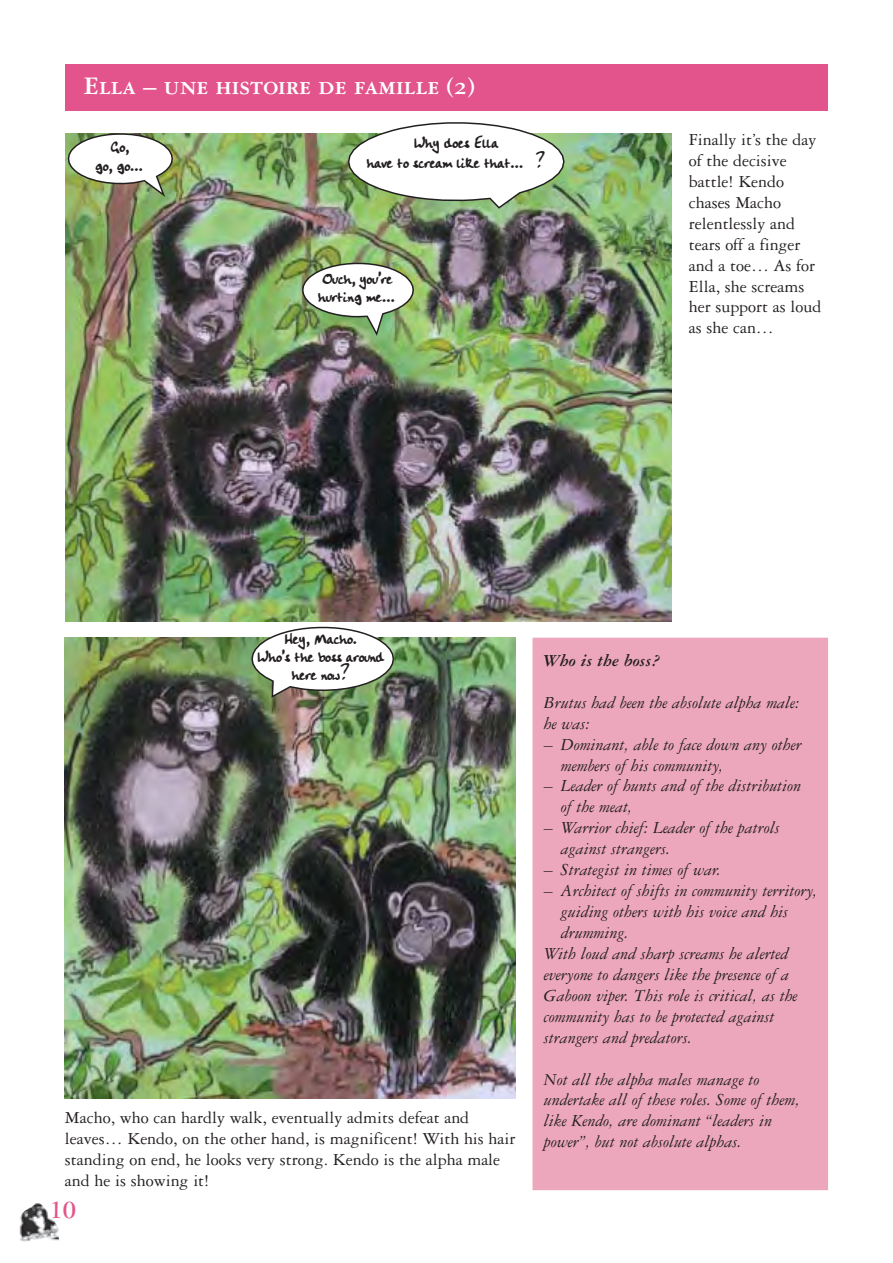
<style>
.page{position:relative;width:893px;height:1263px;background:#fff}
.page>*{position:absolute;margin:0;border:0;box-sizing:border-box;transform-origin:0 0}
.t1{font:26.85px "Garamond Three Bold SC";color:#fff}
.t2{font:700 26.85px "Garamond Three";color:#e2548b}
.t3{font:italic 18px/21px "Garamond Three";color:#231f20}
.t4{font:18px/21px "Garamond Three";color:#231f20}
.t5{font:18px/18px "Handwriting Plain 00";color:#231f20;text-align:center}
.t6{font:italic 700 18px "Garamond Three";color:#231f20}
</style>
<div class="page">
<div style="left:533px;top:638px;width:294px;height:552px;background:#eda7bd"></div>
<div style="left:533px;top:638px;width:295px;height:552px;border:1px solid #eda7bd"></div>
<img style="left:19px;top:1203px;width:40px;height:39px">
<div style="left:65px;top:65px;width:763px;height:46px;background:#e2548b"></div>
<img style="left:65px;top:133px;width:607px;height:489px">
<img style="left:68px;top:133px;width:105px;height:64px">
<img style="left:302px;top:257px;width:112px;height:79px">
<svg style="left:348px;top:122px;width:216px;height:87px"></svg>
<img style="left:65px;top:638px;width:451px;height:460px">
<svg style="left:251px;top:626px;width:143px;height:72px"></svg>
<h1 class="t1" style="left:84px;top:77px;width:393px">Ella – une histoire de famille (2)</h1>
<p class="t5" style="left:95px;top:136px;width:50px;line-height:19.5px">Go,<br>go, go…</p>
<p class="t5" style="left:367px;top:132px;width:179px;line-height:19.5px">Why does Ella<br>have to scream like that… ?</p>
<p class="t5" style="left:318px;top:269px;width:79px;text-align:left">Ouch, you’re hurting me…</p>
<p class="t4" style="left:689px;top:131px;width:134px">Finally it’s the day of the decisive battle! Kendo chases Macho relentlessly and tears off a finger and a toe… As for<br>Ella, she screams her support as loud as she can…</p>
<p class="t5" style="left:257px;top:629px;width:129px">Hey, Macho.<br>Who’s the boss around here now?</p>
<p class="t4" style="left:65px;top:1109px;width:452px">Macho, who can hardly walk, eventually admits defeat and leaves… Kendo, on the other hand, is magnificent! With his hair standing on end, he looks very strong. Kendo is the alpha male and he is showing it!</p>
<h1 class="t2" style="left:50px;top:1200px;width:28px">10</h1>
<p class="t6" style="left:544px;top:654px;width:118px">Who is the boss?</p>
<p class="t3" style="left:544px;top:693px;width:257px">Brutus had been the absolute alpha male: he was:</p>
<p class="t3" style="left:561px;top:735px;width:242px;text-indent:-17px">– Dominant, able to face down any other members of his community,</p>
<p class="t3" style="left:561px;top:777px;width:242px;text-indent:-17px">– Leader of hunts and of the distribution of the meat,</p>
<p class="t3" style="left:561px;top:819px;width:220px;text-indent:-17px">– Warrior chief: Leader of the patrols against strangers.</p>
<p class="t3" style="left:544px;top:861px;width:179px">– Strategist in times of war.</p>
<p class="t3" style="left:544px;top:882px;width:275px">– Architect of shifts in community territory,</p>
<p class="t3" style="left:561px;top:903px;width:229px">guiding others with his voice and his</p>
<p class="t3" style="left:561px;top:924px;width:70px">drumming.</p>
<p class="t3" style="left:544px;top:944px;width:246px">With loud and sharp screams he alerted</p>
<p class="t3" style="left:544px;top:965px;width:247px">everyone to dangers like the presence of a</p>
<p class="t3" style="left:544px;top:986px;width:255px">Gaboon viper. This role is critical, as the</p>
<p class="t3" style="left:544px;top:1007px;width:232px">community has to be protected against</p>
<p class="t3" style="left:544px;top:1028px;width:150px">strangers and predators.</p>
<p class="t3" style="left:544px;top:1070px;width:258px">Not all the alpha males manage to undertake all of these roles. Some of them, like Kendo, are dominant “leaders in power”, but not absolute alphas.</p>
</div>
